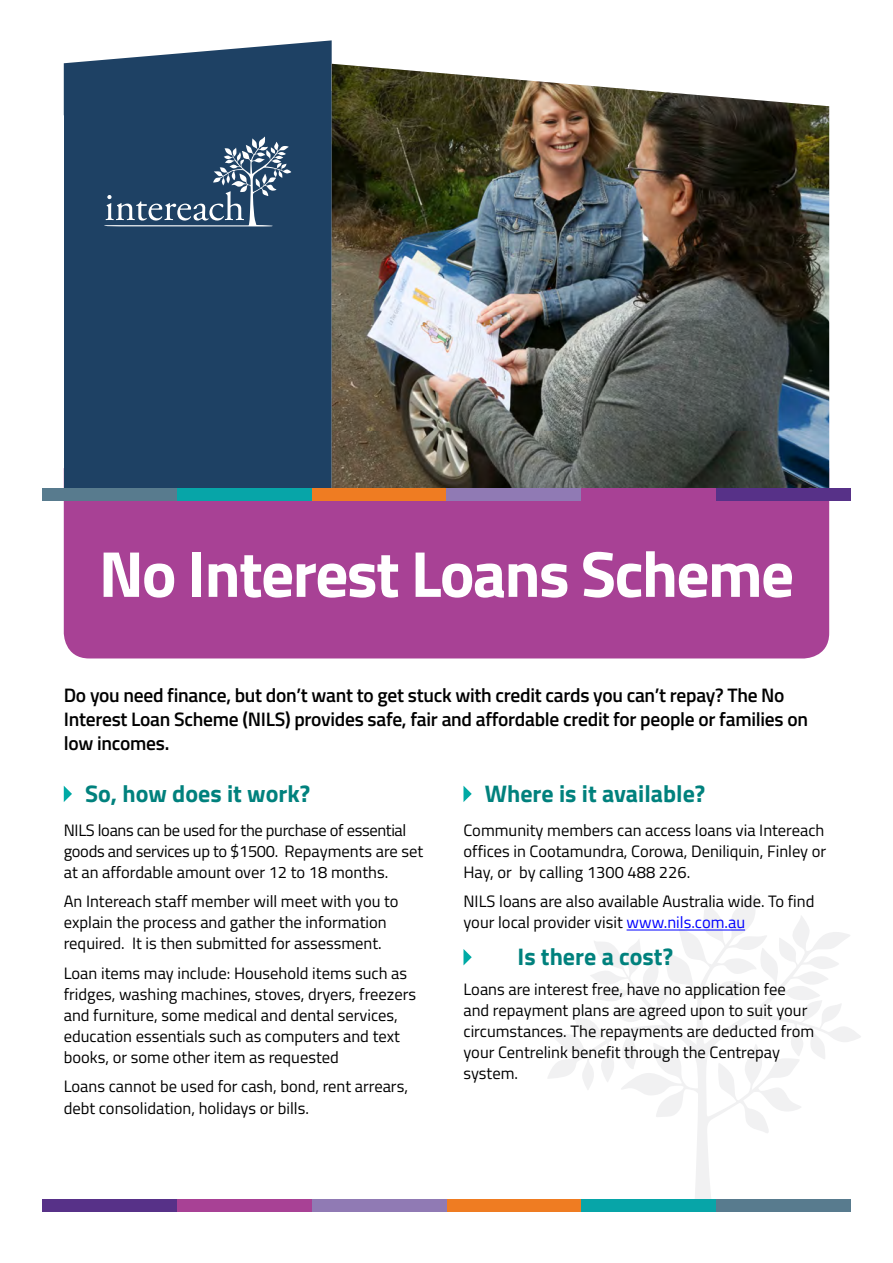
<style>
.page{position:relative;width:893px;height:1263px;background:#fff}
.page>*{position:absolute;margin:0;border:0;box-sizing:border-box;transform-origin:0 0}
.t1{font:700 65.1px "Titillium Web";letter-spacing:-.025em;color:#fff}
.t2{font:700 24px "Titillium Web";color:#00817d}
.t3{font:600 19.5px/24px "Titillium Web";letter-spacing:-.015em;color:#000}
.t4{font:16.5px/21px "Titillium Web";color:#000}
.t5{font:16.5px/21px "Titillium Web";letter-spacing:-.02em;color:#000}
.s1{color:#00f}
</style>
<div class="page">
<svg style="left:548px;top:974px;width:46px;height:116px"></svg>
<svg style="left:594px;top:895px;width:267px;height:310px"></svg>
<div style="left:64px;top:501px;width:765px;height:157px;background:#a84195"></div>
<div style="left:64px;top:91px;width:268px;height:403px;background:#1e4164"></div>
<div style="left:716px;top:1199px;width:134px;height:13px;background:#587b8e"></div>
<div style="left:446px;top:1199px;width:135px;height:13px;background:#ef7c22"></div>
<div style="left:177px;top:1199px;width:135px;height:13px;background:#a84195"></div>
<div style="left:581px;top:1199px;width:135px;height:13px;background:#07a5a8"></div>
<div style="left:312px;top:1199px;width:134px;height:13px;background:#907ab4"></div>
<div style="left:43px;top:1199px;width:134px;height:13px;background:#573188"></div>
<svg style="left:64px;top:40px;width:268px;height:75px"></svg>
<img style="left:332px;top:64px;width:497px;height:424px">
<svg style="left:64px;top:786px;width:8px;height:16px"></svg>
<hr style="left:627px;top:930px;width:118px;height:1px;background:#00f">
<svg style="left:463px;top:786px;width:9px;height:16px"></svg>
<svg style="left:463px;top:949px;width:9px;height:16px"></svg>
<svg style="left:104px;top:136px;width:187px;height:90px"></svg>
<div style="left:43px;top:488px;width:134px;height:13px;background:#587b8e"></div>
<div style="left:312px;top:488px;width:134px;height:13px;background:#ef7c22"></div>
<div style="left:581px;top:488px;width:135px;height:13px;background:#a84195"></div>
<div style="left:177px;top:488px;width:135px;height:13px;background:#07a5a8"></div>
<div style="left:446px;top:488px;width:135px;height:13px;background:#907ab4"></div>
<div style="left:716px;top:488px;width:134px;height:13px;background:#573188"></div>
<h1 class="t1" style="left:99px;top:524px;width:697px">No Interest Loans Scheme</h1>
<p class="t3" style="left:64px;top:682px;width:746px">Do you need finance, but don’t want to get stuck with credit cards you can’t repay? The No<br>Interest Loan Scheme (NILS) provides safe, fair and affordable credit for people or families on low incomes.</p>
<h2 class="t2" style="left:85px;top:775px;width:227px">So, how does it work?</h2>
<p class="t5" style="left:64px;top:819px;width:361px">NILS loans can be used for the purchase of essential goods and services up to $1500. Repayments are set at an affordable amount over 12 to 18 months.</p>
<p class="t4" style="left:64px;top:890px;width:336px">An Intereach staff member will meet with you to explain the process and gather the information required. It is then submitted for assessment.</p>
<p class="t4" style="left:64px;top:962px;width:354px">Loan items may include: Household items such as fridges, washing machines, stoves, dryers, freezers and furniture, some medical and dental services, education essentials such as computers and text books, or some other item as requested</p>
<p class="t4" style="left:64px;top:1075px;width:346px">Loans cannot be used for cash, bond, rent arrears, debt consolidation, holidays or bills.</p>
<h2 class="t2" style="left:485px;top:775px;width:222px">Where is it available?</h2>
<p class="t4" style="left:463px;top:819px;width:364px;text-align:justify">Community members can access loans via Intereach offices in Cootamundra, Corowa, Deniliquin, Finley or Hay, or by calling 1300 488 226.</p>
<p class="t4" style="left:463px;top:890px;width:352px">NILS loans are also available Australia wide. To find your local provider visit <span class="s1">www.nils.com.au</span></p>
<h2 class="t2" style="left:517px;top:939px;width:157px">Is there a cost?</h2>
<p class="t4" style="left:463px;top:978px;width:352px">Loans are interest free, have no application fee and repayment plans are agreed upon to suit your circumstances. The repayments are deducted from your Centrelink benefit through the Centrepay system.</p>
</div>
